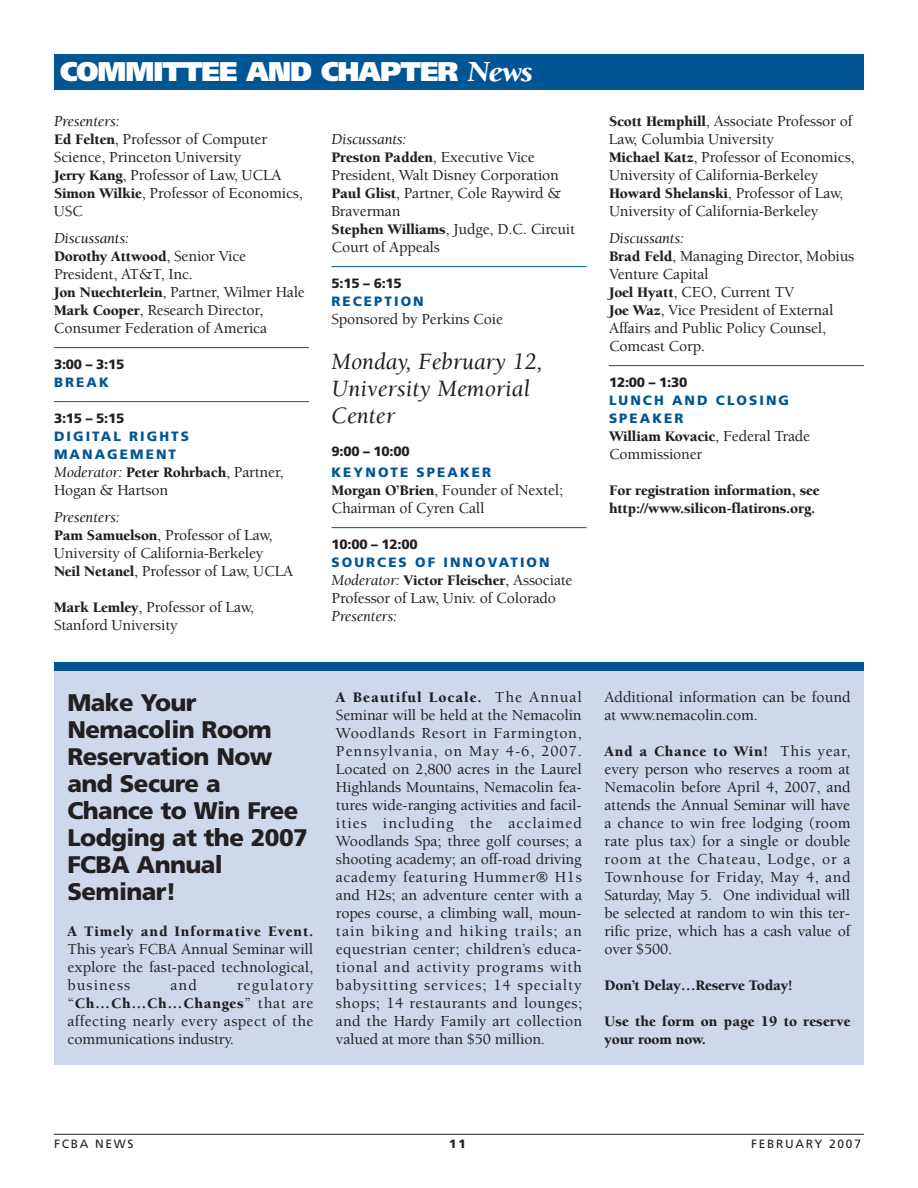
<style>
.page{position:relative;width:918px;height:1188px;background:#fff}
.page>*{position:absolute;margin:0;border:0;box-sizing:border-box;transform-origin:0 0}
.t1{font:900 27px "Frutiger";letter-spacing:-.035em;color:#fff}
.t2{font:900 24px/27px "Frutiger";letter-spacing:-.025em;color:#231f20}
.t3{font:italic 24px/27px "Berkeley";color:#231f20}
.t4{font:500 15.75px/18px "Berkeley";letter-spacing:-.01em;color:#231f20}
.t5{font:500 15.75px/18px "Berkeley";letter-spacing:.025em;color:#231f20}
.t6{font:italic 15.75px "Berkeley";letter-spacing:-.01em;color:#231f20}
.t7{font:500 15.75px "Berkeley";letter-spacing:.065em;color:#231f20}
.t8{font:900 15px/18px "Berkeley";letter-spacing:-.01em;color:#231f20}
.t9{font:900 15px "Berkeley";letter-spacing:.06em;color:#231f20}
.t10{font:900 15px "Berkeley";letter-spacing:.07em;color:#231f20}
.t11{font:900 15px "Berkeley";letter-spacing:.05em;color:#231f20}
.t12{font:900 15px "Berkeley";letter-spacing:.045em;color:#231f20}
.t13{font:900 13.5px/18px "Frutiger";letter-spacing:.155em;color:#005595}
.t14{font:900 13.5px "Frutiger";letter-spacing:-.02em;color:#231f20}
.t15{font:12px "Frutiger";letter-spacing:.14em;color:#231f20}
.t16{font:900 12px "Frutiger";color:#231f20}
.s1{font-family:"Berkeley";font-style:italic;font-size:30px}
.s2{font-weight:400;font-style:italic}
.s3{font-weight:900;font-size:15px}
.s4{font-weight:500;font-size:15.75px}
.s5{font-weight:400;font-style:italic;font-size:15.75px}
</style>
<div class="page">
<hr style="left:54px;top:1134px;width:810px;height:1px;background:#231f20">
<div style="left:54px;top:54px;width:810px;height:36px;background:#005595"></div>
<hr style="left:54px;top:347px;width:255px;height:1px;background:#005595">
<hr style="left:54px;top:401px;width:255px;height:1px;background:#005595">
<hr style="left:332px;top:266px;width:254px;height:1px;background:#005595">
<hr style="left:332px;top:527px;width:254px;height:1px;background:#005595">
<hr style="left:609px;top:365px;width:255px;height:1px;background:#005595">
<div style="left:54px;top:671px;width:810px;height:394px;background:#ced8ea"></div>
<div style="left:54px;top:662px;width:810px;height:9px;background:#005595"></div>
<h1 class="t1" style="left:60px;top:61px;width:475px">COMMITTEE AND CHAPTER <span class="s1">News</span></h1>
<p class="t4" style="left:54px;top:113px;width:250px"><span class="s2">Presenters:<br></span><span class="s3">Ed Felten</span>, Professor of Computer<br>Science, Princeton University<br><span class="s3">Jerry Kang</span>, Professor of Law, UCLA<br><span class="s3">Simon Wilkie</span>, Professor of Economics,<br>USC</p>
<p class="t6" style="left:54px;top:232px;width:77px">Discussants:</p>
<p class="t8" style="left:54px;top:249px;width:194px">Dorothy Attwood<span class="s4">, Senior Vice</span></p>
<p class="t4" style="left:54px;top:266px;width:252px">President, AT&amp;T, Inc.<br><span class="s3">Jon Nuechterlein</span>, Partner, Wilmer Hale<br><span class="s3">Mark Cooper</span>, Research Director,<br>Consumer Federation of America</p>
<p class="t14" style="left:54px;top:359px;width:72px">3:00 – 3:15</p>
<p class="t13" style="left:54px;top:374px;width:56px">BREAK</p>
<p class="t14" style="left:54px;top:413px;width:72px">3:15 – 5:15</p>
<p class="t13" style="left:54px;top:428px;width:137px">DIGITAL RIGHTS<br>MANAGEMENT</p>
<p class="t8" style="left:54px;top:465px;width:231px"><span class="s5">Moderator:</span> Peter Rohrbach<span class="s4">, Partner,</span></p>
<p class="t4" style="left:54px;top:482px;width:116px">Hogan &amp; Hartson</p>
<p class="t4" style="left:54px;top:509px;width:241px"><span class="s2">Presenters:<br></span><span class="s3">Pam Samuelson</span>, Professor of Law,<br>University of California-Berkeley<br><span class="s3">Neil Netanel</span>, Professor of Law, UCLA</p>
<p class="t4" style="left:54px;top:599px;width:201px"><span class="s3">Mark Lemley</span>, Professor of Law,<br>Stanford University</p>
<p class="t4" style="left:332px;top:131px;width:245px"><span class="s2">Discussants:<br></span><span class="s3">Preston Padden</span>, Executive Vice<br>President, Walt Disney Corporation<br><span class="s3">Paul Glist</span>, Partner, Cole Raywird &amp;<br>Braverman<br><span class="s3">Stephen Williams</span>, Judge, D.C. Circuit<br>Court of Appeals</p>
<p class="t14" style="left:332px;top:278px;width:72px">5:15 – 6:15</p>
<p class="t13" style="left:332px;top:293px;width:94px">RECEPTION</p>
<p class="t4" style="left:332px;top:311px;width:173px">Sponsored by Perkins Coie</p>
<h2 class="t3" style="left:332px;top:350px;width:213px">Monday, February 12,<br>University Memorial<br>Center</h2>
<p class="t14" style="left:332px;top:446px;width:80px">9:00 – 10:00</p>
<p class="t13" style="left:332px;top:464px;width:161px">KEYNOTE SPEAKER</p>
<p class="t4" style="left:332px;top:482px;width:233px"><span class="s3">Morgan O’Brien</span>, Founder of Nextel;<br>Chairman of Cyren Call</p>
<p class="t14" style="left:332px;top:539px;width:88px">10:00 – 12:00</p>
<p class="t13" style="left:332px;top:554px;width:220px">SOURCES OF INNOVATION</p>
<p class="t8" style="left:332px;top:573px;width:243px"><span class="s5">Moderator:</span> Victor Fleischer<span class="s4">, Associate</span></p>
<p class="t4" style="left:332px;top:590px;width:226px">Professor of Law, Univ. of Colorado</p>
<p class="t6" style="left:332px;top:610px;width:67px">Presenters:</p>
<p class="t4" style="left:609px;top:113px;width:247px"><span class="s3">Scott Hemphill</span>, Associate Professor of Law, Columbia University<br><span class="s3">Michael Katz</span>, Professor of Economics, University of California-Berkeley <span class="s3">Howard Shelanski</span>, Professor of Law, University of California-Berkeley</p>
<p class="t4" style="left:609px;top:230px;width:247px"><span class="s2">Discussants:<br></span><span class="s3">Brad Feld</span>, Managing Director, Mobius<br>Venture Capital<br><span class="s3">Joel Hyatt</span>, CEO, Current TV<br><span class="s3">Joe Waz</span>, Vice President of External<br>Affairs and Public Policy Counsel,<br>Comcast Corp.</p>
<p class="t14" style="left:609px;top:377px;width:80px">12:00 – 1:30</p>
<p class="t13" style="left:609px;top:392px;width:182px">LUNCH AND CLOSING<br>SPEAKER</p>
<p class="t8" style="left:609px;top:429px;width:203px">William Kovacic<span class="s4">, Federal Trade</span></p>
<p class="t4" style="left:609px;top:446px;width:95px">Commissioner</p>
<p class="t8" style="left:609px;top:483px;width:212px">For registration information, see http://www.silicon-flatirons.org.</p>
<h2 class="t2" style="left:68px;top:691px;width:242px">Make Your<br>Nemacolin Room<br>Reservation Now and Secure a<br>Chance to Win Free<br>Lodging at the 2007<br>FCBA Annual<br>Seminar!</h2>
<p class="t9" style="left:68px;top:925px;width:247px">A Timely and Informative Event.</p>
<p class="t4" style="left:68px;top:941px;width:247px;text-align:justify">This year’s FCBA Annual Seminar will explore the fast-paced technological, business</p>
<p class="t4" style="left:171px;top:977px;width:28px">and</p>
<p class="t7" style="left:237px;top:979px;width:78px">regulatory</p>
<p class="t11" style="left:68px;top:997px;width:248px"><span class="s4">“</span>Ch…Ch…Ch…Changes<span class="s4">” that are</span></p>
<p class="t5" style="left:68px;top:1013px;width:248px">affecting nearly every aspect of the communications industry.</p>
<p class="t10" style="left:336px;top:691px;width:248px">A Beautiful Locale. <span class="s4">The Annual</span></p>
<p class="t4" style="left:336px;top:707px;width:248px;text-align:justify">Seminar will be held at the Nemacolin Woodlands Resort in Farmington, Pennsylvania, on May 4-6, 2007.<br>Located on 2,800 acres in the Laurel Highlands Mountains, Nemacolin fea&shy;tures wide-ranging activities and facil&shy;ities including the acclaimed Woodlands Spa; three golf courses; a shooting academy; an off-road driving academy featuring Hummer® H1s and H2s; an adventure center with a ropes course, a climbing wall, moun&shy;tain biking and hiking trails; an equestrian center; children’s educa&shy;tional and activity programs with babysitting services; 14 specialty shops; 14 restaurants and lounges; and the Hardy Family art collection valued at more than $50 million.</p>
<p class="t4" style="left:604px;top:689px;width:248px">Additional information can be found at www.nemacolin.com.</p>
<p class="t12" style="left:604px;top:745px;width:248px">And a Chance to Win! <span class="s4">This year,</span></p>
<p class="t4" style="left:604px;top:761px;width:248px;text-align:justify">every person who reserves a room at Nemacolin before April 4, 2007, and attends the Annual Seminar will have a chance to win free lodging (room rate plus tax) for a single or double room at the Chateau, Lodge, or a Townhouse for Friday, May 4, and Saturday, May 5. One individual will be selected at random to win this ter&shy;rific prize, which has a cash value of over $500.</p>
<p class="t8" style="left:604px;top:978px;width:190px">Don’t Delay…Reserve Today!</p>
<p class="t8" style="left:604px;top:1014px;width:248px">Use the form on page 19 to reserve your room now.</p>
<p class="t15" style="left:54px;top:1139px;width:81px">FCBA NEWS</p>
<p class="t16" style="left:449px;top:1139px;width:18px">11</p>
<p class="t15" style="left:751px;top:1139px;width:111px">FEBRUARY 2007</p>
</div>
